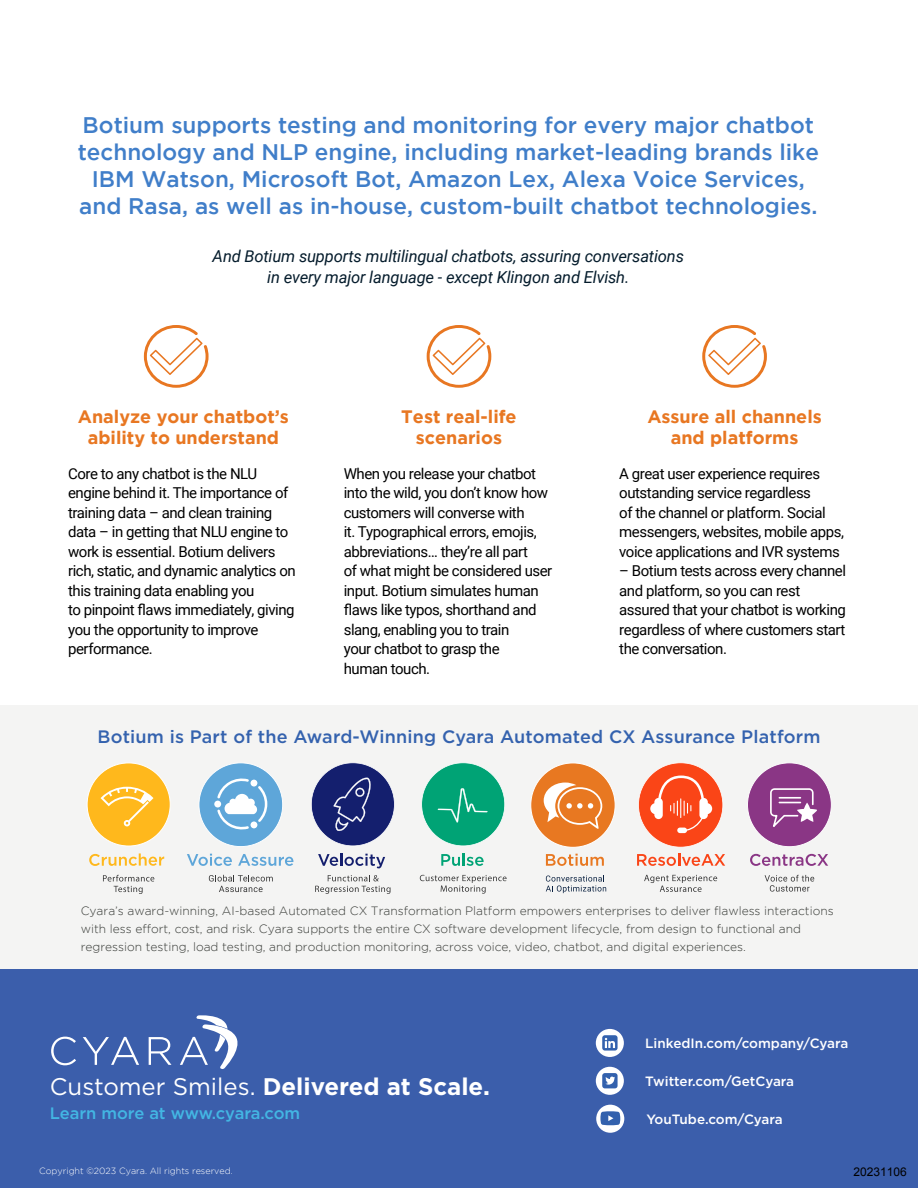
<style>
.page{position:relative;width:918px;height:1188px;background:#fff}
.page>*{position:absolute;margin:0;border:0;box-sizing:border-box;transform-origin:0 0}
.t1{font:700 24px "Gotham";color:#fff}
.t2{font:500 22.5px/27px "Gotham";color:#407ec9;text-align:center}
.t3{font:700 18px/21.6px "Gotham";color:#e87722;text-align:center}
.t4{font:500 18px "Gotham";letter-spacing:.01em;color:#3462ae}
.t5{font:italic 16.5px/21px "Roboto";letter-spacing:-.01em;color:#051c2c;text-align:center}
.t6{font:500 16.5px "Gotham";letter-spacing:-.005em;color:#43b6e3}
.t7{font:15px/19.5px "Roboto";letter-spacing:-.03em;color:#000}
.t8{font:500 13.5px "Gotham";color:#fff}
.t9{font:300 12px/18px "Gotham";color:#373a36}
.t10{font:12px "Arial";color:#000}
.t11{font:300 9px "Gotham";color:#fff}
.s1{font-weight:400}
</style>
<div class="page">
<div style="left:0;top:705px;width:918px;height:336px;background:#f4f4f3"></div>
<svg style="left:143px;top:325px;width:66px;height:63px"></svg>
<svg style="left:426px;top:325px;width:66px;height:63px"></svg>
<svg style="left:702px;top:325px;width:65px;height:63px"></svg>
<div style="left:0;top:970px;width:918px;height:218px;background:#3b5eab"></div>
<svg style="left:51px;top:1037px;width:25px;height:28px"></svg>
<svg style="left:83px;top:1037px;width:56px;height:28px"></svg>
<svg style="left:149px;top:1037px;width:22px;height:28px"></svg>
<svg style="left:180px;top:1015px;width:58px;height:54px"></svg>
<div style="left:596px;top:1105px;width:28px;height:28px;background:#fff;border-radius:50%"></div>
<svg style="left:600px;top:1111px;width:20px;height:14px"></svg>
<div style="left:596px;top:1067px;width:28px;height:28px;background:#fff;border-radius:50%"></div>
<div style="left:602px;top:1073px;width:16px;height:15px;background:#3361ad;border-radius:3px"></div>
<svg style="left:605px;top:1076px;width:10px;height:9px"></svg>
<div style="left:596px;top:1029px;width:28px;height:28px;background:#fff;border-radius:50%"></div>
<div style="left:602px;top:1035px;width:16px;height:16px;background:#3361ad;border-radius:3px"></div>
<svg style="left:605px;top:1038px;width:10px;height:10px"></svg>
<svg style="left:187px;top:854px;width:45px;height:12px"></svg>
<svg style="left:238px;top:854px;width:55px;height:12px"></svg>
<svg style="left:199px;top:763px;width:84px;height:83px"></svg>
<svg style="left:209px;top:875px;width:64px;height:17px"></svg>
<svg style="left:318px;top:854px;width:67px;height:14px"></svg>
<svg style="left:315px;top:875px;width:76px;height:19px"></svg>
<svg style="left:311px;top:762px;width:84px;height:84px"></svg>
<svg style="left:441px;top:854px;width:43px;height:12px"></svg>
<svg style="left:546px;top:854px;width:58px;height:12px"></svg>
<svg style="left:637px;top:854px;width:88px;height:12px"></svg>
<svg style="left:750px;top:854px;width:78px;height:12px"></svg>
<svg style="left:765px;top:875px;width:49px;height:17px"></svg>
<svg style="left:748px;top:763px;width:83px;height:84px"></svg>
<svg style="left:420px;top:875px;width:87px;height:19px"></svg>
<svg style="left:421px;top:762px;width:84px;height:84px"></svg>
<svg style="left:644px;top:875px;width:73px;height:17px"></svg>
<svg style="left:638px;top:762px;width:85px;height:86px"></svg>
<svg style="left:531px;top:763px;width:84px;height:84px"></svg>
<svg style="left:546px;top:875px;width:60px;height:18px"></svg>
<svg style="left:89px;top:853px;width:75px;height:13px"></svg>
<svg style="left:103px;top:875px;width:51px;height:19px"></svg>
<svg style="left:87px;top:763px;width:83px;height:83px"></svg>
<p class="t2" style="left:78px;top:111px;width:743px">Botium supports testing and monitoring for every major chatbot technology and NLP engine, including market-leading brands like IBM Watson, Microsoft Bot, Amazon Lex, Alexa Voice Services, and Rasa, as well as in-house, custom-built chatbot technologies.</p>
<p class="t5" style="left:213px;top:245px;width:473px">And Botium supports multilingual chatbots, assuring conversations in every major language - except Klingon and Elvish.</p>
<p class="t3" style="left:78px;top:405px;width:213px">Analyze your chatbot’s ability to understand</p>
<p class="t7" style="left:68px;top:463px;width:229px">Core to any chatbot is the NLU engine behind it. The importance of training data – and clean training data – in getting that NLU engine to work is essential. Botium delivers rich, static, and dynamic analytics on this training data enabling you<br>to pinpoint flaws immediately, giving you the opportunity to improve performance.</p>
<p class="t3" style="left:401px;top:405px;width:117px">Test real-life scenarios</p>
<p class="t7" style="left:344px;top:463px;width:210px">When you release your chatbot into the wild, you don’t know how customers will converse with<br>it. Typographical errors, emojis, abbreviations… they’re all part<br>of what might be considered user input. Botium simulates human flaws like typos, shorthand and slang, enabling you to train<br>your chatbot to grasp the<br>human touch.</p>
<p class="t3" style="left:647px;top:405px;width:176px">Assure all channels and platforms</p>
<p class="t7" style="left:619px;top:463px;width:226px">A great user experience requires outstanding service regardless<br>of the channel or platform. Social messengers, websites, mobile apps, voice applications and IVR systems</p>
<p class="t7" style="left:619px;top:561px;width:228px">– Botium tests across every channel and platform, so you can rest assured that your chatbot is working regardless of where customers start the conversation.</p>
<p class="t4" style="left:98px;top:725px;width:724px">Botium is Part of the Award-Winning Cyara Automated CX Assurance Platform</p>
<p class="t9" style="left:81px;top:901px;width:754px">Cyara’s award-winning, AI-based Automated CX Transformation Platform empowers enterprises to deliver flawless interactions with less effort, cost, and risk. Cyara supports the entire CX software development lifecycle, from design to functional and regression testing, load testing, and production monitoring, across voice, video, chatbot, and digital experiences.</p>
<h1 class="t1" style="left:50px;top:1071px;width:442px"><span class="s1">Customer Smiles.</span> Delivered at Scale.</h1>
<p class="t6" style="left:50px;top:1103px;width:252px">Learn more at www.cyara.com</p>
<p class="t11" style="left:39px;top:1166px;width:195px">Copyright ©2023 Cyara. All rights reserved.</p>
<p class="t8" style="left:645px;top:1035px;width:205px">LinkedIn.com/company/Cyara</p>
<p class="t8" style="left:645px;top:1073px;width:150px">Twitter.com/GetCyara</p>
<p class="t8" style="left:646px;top:1111px;width:138px">YouTube.com/Cyara</p>
<p class="t10" style="left:853px;top:1164px;width:55px">20231106</p>
</div>
